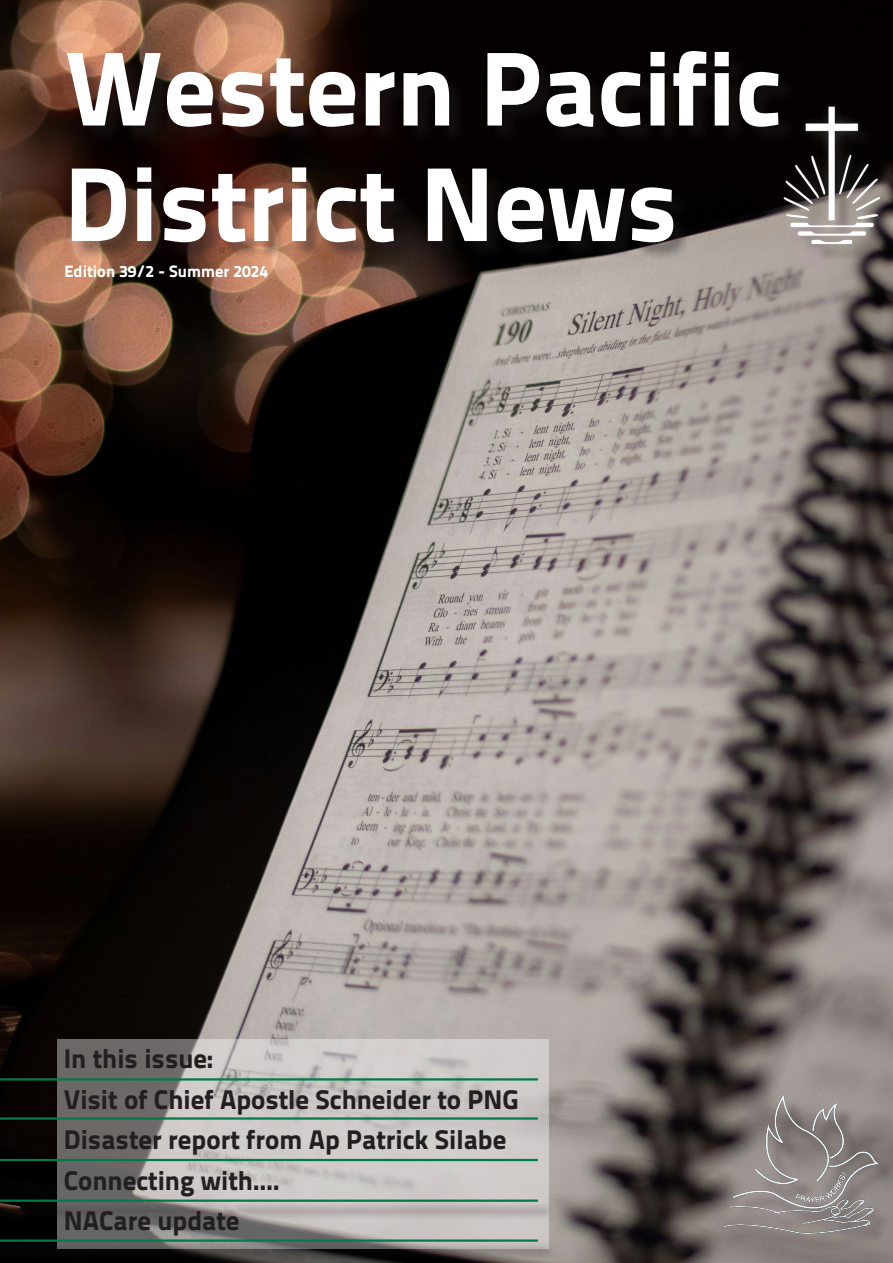
<style>
.page{position:relative;width:893px;height:1263px;background:#fff}
.page>*{position:absolute;margin:0;border:0;box-sizing:border-box;transform-origin:0 0}
.t1{font:800 105px/115.5px "Titillium Text 22 L";color:#fff}
.Body_Text{font:800 27px "Titillium Text 22 L";color:#231f20}
.Subtitle{font:800 27px "Titillium Text 22 L";color:#231f20}
.t2{font:800 16.5px "Titillium Text 22 L";color:#fff}
</style>
<div class="page">
<img style="left:0;top:0;width:893px;height:1263px">
<img style="left:797px;top:95px;width:93px;height:163px">
<div style="left:70px;top:53px;width:727px;height:208px;background:#231f20;opacity:.4"></div>
<div style="left:727px;top:1099px;width:166px;height:153px;background:#231f20;opacity:.75"></div>
<img style="left:721px;top:1090px;width:161px;height:151px">
<svg style="left:57px;top:1039px;width:492px;height:203px;background:#b3b0ae"></svg>
<div style="left:0;top:1242px;width:556px;height:18px;background:#231f20;opacity:.75"></div>
<hr style="left:0;top:1239px;width:538px;height:3px;background:#017b48">
<div style="left:0;top:1202px;width:556px;height:19px;background:#231f20;opacity:.75"></div>
<hr style="left:0;top:1199px;width:538px;height:3px;background:#017b48">
<hr style="left:0;top:1159px;width:538px;height:2px;background:#017b48">
<hr style="left:0;top:1117px;width:538px;height:3px;background:#017b48">
<hr style="left:0;top:1078px;width:538px;height:2px;background:#017b48">
<p class="t1" style="left:64px;top:24px;width:719px">Western Pacific<br>District News</p>
<p class="t2" style="left:64px;top:259px;width:205px">Edition 39/2 - Summer 2024</p>
<p class="Subtitle" style="left:64px;top:1037px;width:151px">In this issue:</p>
<p class="Body_Text" style="left:64px;top:1078px;width:456px">Visit of Chief Apostle Schneider to PNG</p>
<p class="Body_Text" style="left:64px;top:1118px;width:444px">Disaster report from Ap Patrick Silabe</p>
<p class="Body_Text" style="left:64px;top:1159px;width:218px">Connecting with....</p>
<p class="Body_Text" style="left:64px;top:1199px;width:177px">NACare update</p>
</div>
